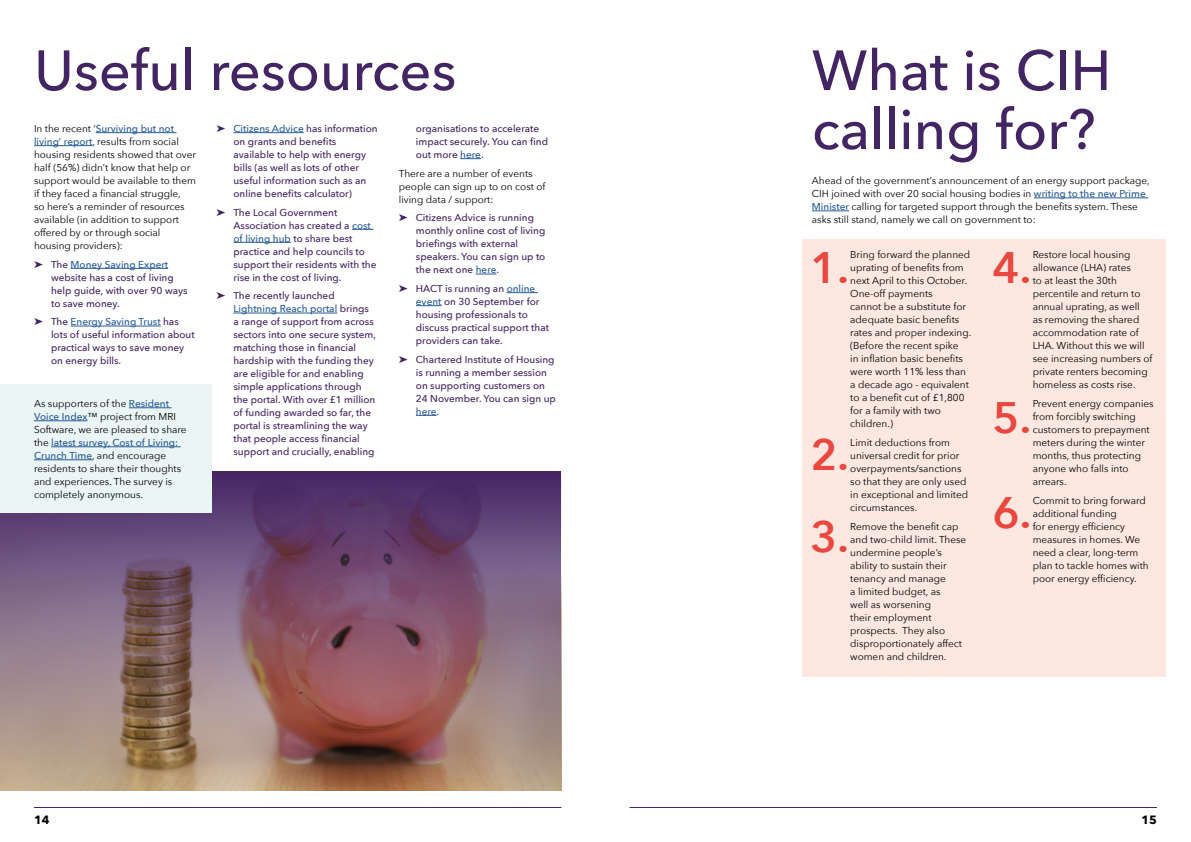
<style>
.page{position:relative;width:1191px;height:842px;background:#fff}
.page>*{position:absolute;margin:0;border:0;box-sizing:border-box;transform-origin:0 0}
.t1{font:500 56px/59px "Avenir Next";color:#442563}
.t2{font:600 44px/95.4px "Avenir Next";color:#e9473f}
.t3{font:700 12px "Avenir Next";color:#000}
.t4{font:10px/13px "Avenir Next";color:#000}
.t5{font:500 10px/13px "Avenir Next";color:#442563}
.s1{font-weight:500;color:#275b9b}
.s2{color:#275b9b}
</style>
<div class="page">
<hr style="left:629px;top:807px;width:528px;height:1px;background:#442563">
<hr style="left:34px;top:807px;width:527px;height:1px;background:#442563">
<hr style="left:96px;top:132px;width:80px;height:1px;background:#275b9b">
<hr style="left:34px;top:145px;width:58px;height:1px;background:#275b9b">
<hr style="left:71px;top:268px;width:97px;height:1px;background:#275b9b">
<hr style="left:71px;top:326px;width:90px;height:1px;background:#275b9b">
<hr style="left:233px;top:132px;width:71px;height:1px;background:#275b9b">
<svg style="left:352px;top:229px;width:21px;height:1px"></svg>
<hr style="left:233px;top:242px;width:58px;height:1px;background:#275b9b">
<hr style="left:233px;top:313px;width:104px;height:1px;background:#275b9b">
<svg style="left:460px;top:158px;width:21px;height:1px"></svg>
<svg style="left:476px;top:274px;width:20px;height:1px"></svg>
<hr style="left:507px;top:292px;width:31px;height:1px;background:#275b9b">
<svg style="left:416px;top:305px;width:25px;height:1px"></svg>
<svg style="left:416px;top:415px;width:20px;height:1px"></svg>
<img style="left:0;top:471px;width:561px;height:315px">
<div style="left:802px;top:239px;width:363px;height:437px;background:#fde8e1"></div>
<hr style="left:1034px;top:198px;width:114px;height:1px;background:#275b9b">
<hr style="left:812px;top:211px;width:37px;height:1px;background:#275b9b">
<div style="left:0;top:384px;width:212px;height:128px;background:#eaf5f4"></div>
<hr style="left:129px;top:407px;width:42px;height:1px;background:#275b9b">
<hr style="left:34px;top:420px;width:53px;height:1px;background:#275b9b">
<hr style="left:51px;top:446px;width:130px;height:1px;background:#275b9b">
<hr style="left:34px;top:459px;width:58px;height:1px;background:#275b9b">
<h1 class="t1" style="left:34px;top:39px;width:424px">Useful resources</h1>
<p class="t4" style="left:34px;top:121px;width:164px">In the recent ‘<span class="s1">Surviving but not living’ report</span>, results from social housing residents showed that over half (56%) didn’t know that help or support would be available to them if they faced a financial struggle,<br>so here’s a reminder of resources available (in addition to support offered by or through social housing providers):</p>
<p class="t5" style="left:51px;top:257px;width:138px;text-indent:-17px">➤ The <span class="s2">Money Saving Expert </span>website has a cost of living help guide, with over 90 ways to save money.</p>
<p class="t5" style="left:51px;top:315px;width:145px;text-indent:-17px">➤ The <span class="s2">Energy Saving Trust</span> has lots of useful information about practical ways to save money on energy bills.</p>
<p class="t4" style="left:34px;top:397px;width:154px">As supporters of the <span class="s1">Resident<br>Voice Index</span>™ project from MRI<br>Software, we are pleased to share the <span class="s1">latest survey, Cost of Living:<br>Crunch Time</span>, and encourage residents to share their thoughts and experiences. The survey is completely anonymous.</p>
<p class="t5" style="left:233px;top:122px;width:146px;text-indent:-17px">➤ <span class="s2">Citizens Advice</span> has information on grants and benefits available to help with energy bills (as well as lots of other useful information such as an online benefits calculator)</p>
<p class="t5" style="left:233px;top:205px;width:145px;text-indent:-17px">➤ The Local Government<br>Association has created a <span class="s2">cost of living hub</span> to share best practice and help councils to support their residents with the rise in the cost of living.</p>
<p class="t5" style="left:233px;top:289px;width:144px;text-indent:-17px">➤ The recently launched<br><span class="s2">Lightning Reach portal</span> brings a range of support from across sectors into one secure system, matching those in financial hardship with the funding they are eligible for and enabling simple applications through the portal. With over £1 million of funding awarded so far, the portal is streamlining the way that people access financial support and crucially, enabling</p>
<p class="t5" style="left:416px;top:122px;width:134px">organisations to accelerate impact securely. You can find out more <span class="s2">here</span>.</p>
<p class="t4" style="left:399px;top:166px;width:148px">There are a number of events people can sign up to on cost of living data / support:</p>
<p class="t5" style="left:416px;top:211px;width:131px;text-indent:-17px">➤ Citizens Advice is running monthly online cost of living briefings with external speakers. You can sign up to the next one <span class="s2">here</span>.</p>
<p class="t5" style="left:416px;top:282px;width:135px;text-indent:-17px">➤ HACT is running an <span class="s2">online event</span> on 30 September for housing professionals to discuss practical support that providers can take.</p>
<p class="t5" style="left:416px;top:352px;width:141px;text-indent:-17px">➤ Chartered Institute of Housing is running a member session on supporting customers on<br>24 November. You can sign up <span class="s2">here</span>.</p>
<h1 class="t1" style="left:812px;top:39px;width:301px">What is CIH calling for?</h1>
<p class="t4" style="left:812px;top:174px;width:339px">Ahead of the government’s announcement of an energy support package, CIH joined with over 20 social housing bodies in <span class="s1">writing to the new Prime Minister</span> calling for targeted support through the benefits system. These asks still stand, namely we call on government to:</p>
<p class="t4" style="left:850px;top:248px;width:123px">Bring forward the planned uprating of benefits from next April to this October.<br>One-off payments<br>cannot be a substitute for adequate basic benefits rates and proper indexing. (Before the recent spike<br>in inflation basic benefits were worth 11% less than a decade ago - equivalent to a benefit cut of £1,800 for a family with two children.)</p>
<p class="t4" style="left:850px;top:435px;width:119px">Limit deductions from universal credit for prior overpayments/sanctions so that they are only used in exceptional and limited circumstances.</p>
<p class="t4" style="left:850px;top:519px;width:117px">Remove the benefit cap and two-child limit. These undermine people’s ability to sustain their tenancy and manage<br>a limited budget, as<br>well as worsening<br>their employment prospects. They also disproportionately affect women and children.</p>
<h2 class="t2" style="left:810px;top:219px;width:40px">1.</h2>
<h2 class="t2" style="left:810px;top:412px;width:40px;line-height:82.9px">2.<br>3.</h2>
<p class="t4" style="left:1032px;top:248px;width:121px">Restore local housing allowance (LHA) rates<br>to at least the 30th percentile and return to annual uprating, as well<br>as removing the shared accommodation rate of<br>LHA. Without this we will see increasing numbers of private renters becoming homeless as costs rise.</p>
<p class="t4" style="left:1032px;top:396px;width:123px">Prevent energy companies from forcibly switching customers to prepayment meters during the winter months, thus protecting anyone who falls into arrears.</p>
<p class="t4" style="left:1032px;top:493px;width:118px">Commit to bring forward additional funding<br>for energy efficiency measures in homes. We need a clear, long-term plan to tackle homes with poor energy efficiency.</p>
<h2 class="t2" style="left:993px;top:219px;width:40px">4.</h2>
<h2 class="t2" style="left:993px;top:368px;width:40px">5.<br>6.</h2>
<p class="t3" style="left:34px;top:810px;width:17px">14</p>
<p class="t3" style="left:1141px;top:810px;width:17px">15</p>
</div>
